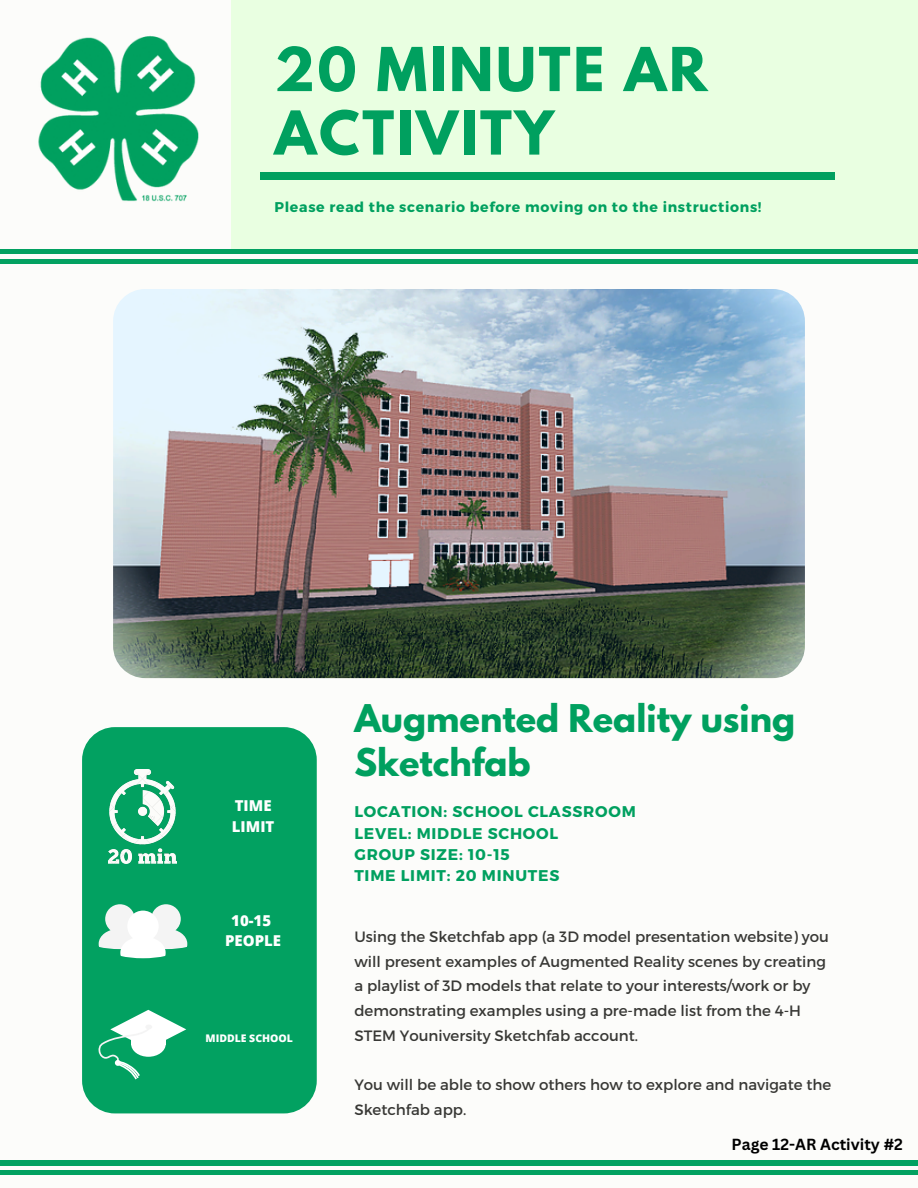
<style>
.page{position:relative;width:918px;height:1188px;background:#fcfcfa}
.page>*{position:absolute;margin:0;border:0;box-sizing:border-box;transform-origin:0 0}
.t1{font:700 53.55px "League Spartan";letter-spacing:.05em;color:#00a05f}
.t2{font:700 33.9px/43.3px "League Spartan";color:#00a05f}
.t3{font:700 15.6px "Canva Sans";color:#000}
.t4{font:700 15.45px "Montserrat";letter-spacing:.05em;color:#00a05f}
.t5{font:15px/24.8px "Montserrat";color:#383835}
.t6{font:800 15px "Open Sans";color:#fff}
.t7{font:700 14.1px "Montserrat";letter-spacing:.05em;color:#00a05f}
.t8{font:800 10.5px "Open Sans";color:#fff}
</style>
<div class="page">
<div style="left:232px;top:0;width:686px;height:249px;background:#e9ffe1"></div>
<div style="left:260px;top:172px;width:575px;height:8px;background:#00a05f"></div>
<img style="left:38px;top:35px;width:161px;height:167px">
<div style="left:82px;top:727px;width:235px;height:386px;background:#02a161;border-radius:33px"></div>
<svg style="left:99px;top:904px;width:88px;height:54px"></svg>
<svg style="left:99px;top:1010px;width:87px;height:69px"></svg>
<img style="left:109px;top:769px;width:67px;height:95px">
<img style="left:113px;top:289px;width:692px;height:389px;border-radius:32px">
<div style="left:0;top:259px;width:918px;height:5px;background:#02a161"></div>
<div style="left:0;top:249px;width:918px;height:5px;background:#02a161"></div>
<hr style="left:0;top:1171px;width:918px;height:4px;background:#02a161">
<hr style="left:0;top:1161px;width:918px;height:4px;background:#02a161">
<p class="t1" style="left:274px;top:43px;width:434px">20 MINUTE AR</p>
<p class="t1" style="left:274px;top:106px;width:281px">ACTIVITY</p>
<p class="t7" style="left:274px;top:197px;width:489px">Please read the scenario before moving on to the instructions!</p>
<p class="t6" style="left:235px;top:795px;width:38px">TIME</p>
<p class="t6" style="left:232px;top:816px;width:44px">LIMIT</p>
<p class="t6" style="left:231px;top:910px;width:41px">10-15</p>
<p class="t6" style="left:225px;top:930px;width:58px">PEOPLE</p>
<p class="t8" style="left:206px;top:1031px;width:89px">MIDDLE SCHOOL</p>
<p class="t2" style="left:354px;top:701px;width:443px">Augmented Reality using<br>Sketchfab</p>
<p class="t4" style="left:354px;top:802px;width:283px">LOCATION: SCHOOL CLASSROOM</p>
<p class="t4" style="left:354px;top:823px;width:205px">LEVEL: MIDDLE SCHOOL</p>
<p class="t4" style="left:354px;top:844px;width:157px">GROUP SIZE: 10-15</p>
<p class="t4" style="left:354px;top:865px;width:207px">TIME LIMIT: 20 MINUTES</p>
<p class="t5" style="left:354px;top:923px;width:476px">Using the Sketchfab app (a 3D model presentation website) you will present examples of Augmented Reality scenes by creating a playlist of 3D models that relate to your interests/work or by demonstrating examples using a pre-made list from the 4-H STEM Youniversity Sketchfab account.</p>
<p class="t5" style="left:354px;top:1072px;width:479px">You will be able to show others how to explore and navigate the<br>Sketchfab app.</p>
<p class="t3" style="left:732px;top:1133px;width:173px">Page 12-AR Activity #2</p>
</div>
